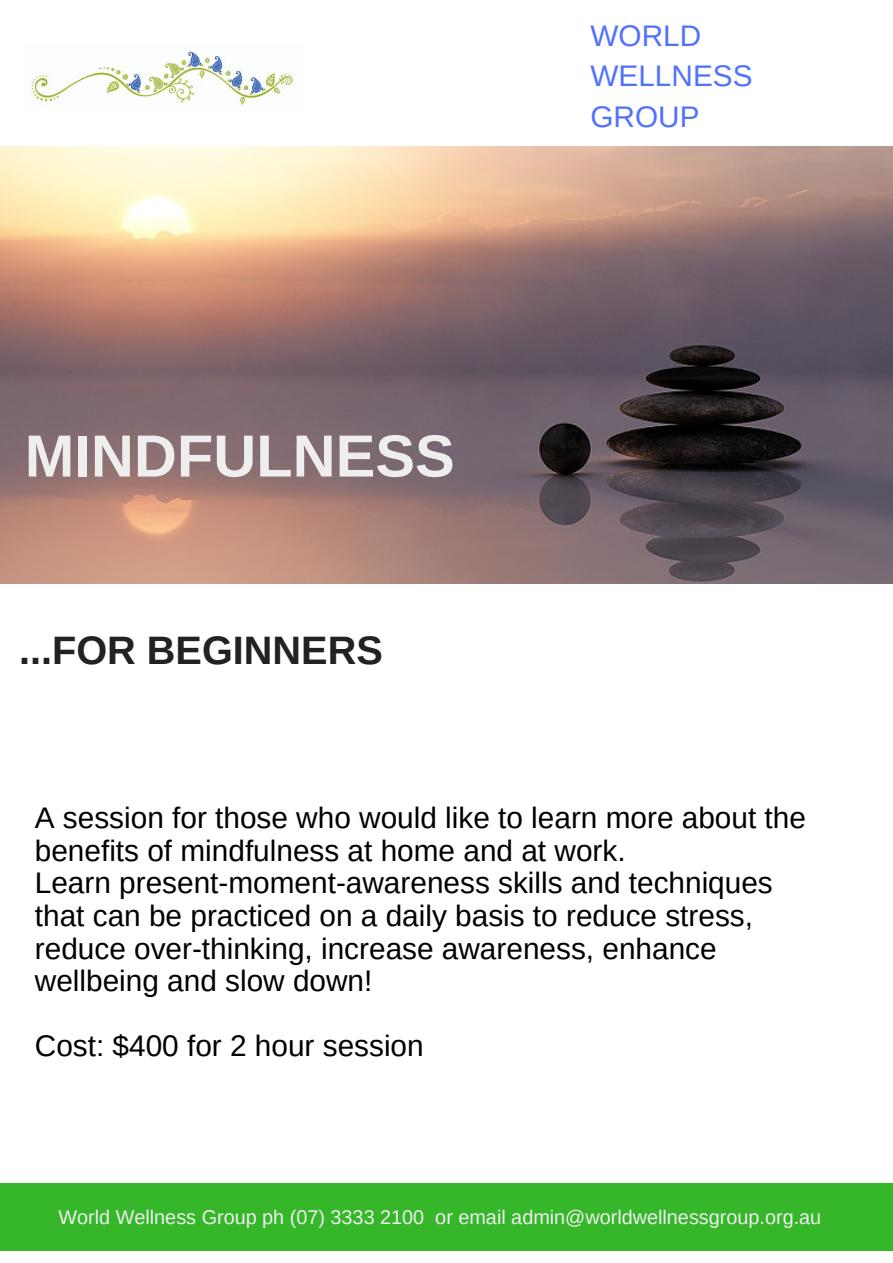
<style>
.page{position:relative;width:893px;height:1263px;background:#fff}
.page>*{position:absolute;margin:0;border:0;box-sizing:border-box;transform-origin:0 0}
.t1{font:700 59.55px "Arimo";color:#eee}
.t2{font:700 39.6px "Arimo";color:#222}
.t3{font:29.7px/32.5px "Arimo";color:#000}
.t4{font:29.7px/40.5px "Arimo";color:#5271ff}
.t5{font:19.8px "Arimo";color:#eee}
</style>
<div class="page">
<img style="left:0;top:146px;width:892px;height:438px">
<div style="left:0;top:1183px;width:892px;height:68px;background:#35b729"></div>
<img style="left:30px;top:51px;width:264px;height:55px">
<h1 class="t1" style="left:25px;top:423px;width:431px">MINDFULNESS</h1>
<h2 class="t2" style="left:19px;top:628px;width:365px">...FOR BEGINNERS</h2>
<p class="t4" style="left:590px;top:15px;width:164px">WORLD<br>WELLNESS<br>GROUP</p>
<p class="t3" style="left:35px;top:801px;width:772px">A session for those who would like to learn more about the benefits of mindfulness at home and at work.<br>Learn present-moment-awareness skills and techniques that can be practiced on a daily basis to reduce stress, reduce over-thinking, increase awareness, enhance wellbeing and slow down!</p>
<p class="t3" style="left:35px;top:1030px;width:390px">Cost: $400 for 2 hour session</p>
<p class="t5" style="left:58px;top:1206px;width:764px">World Wellness Group ph (07) 3333 2100 or email admin@worldwellnessgroup.org.au</p>
</div>
